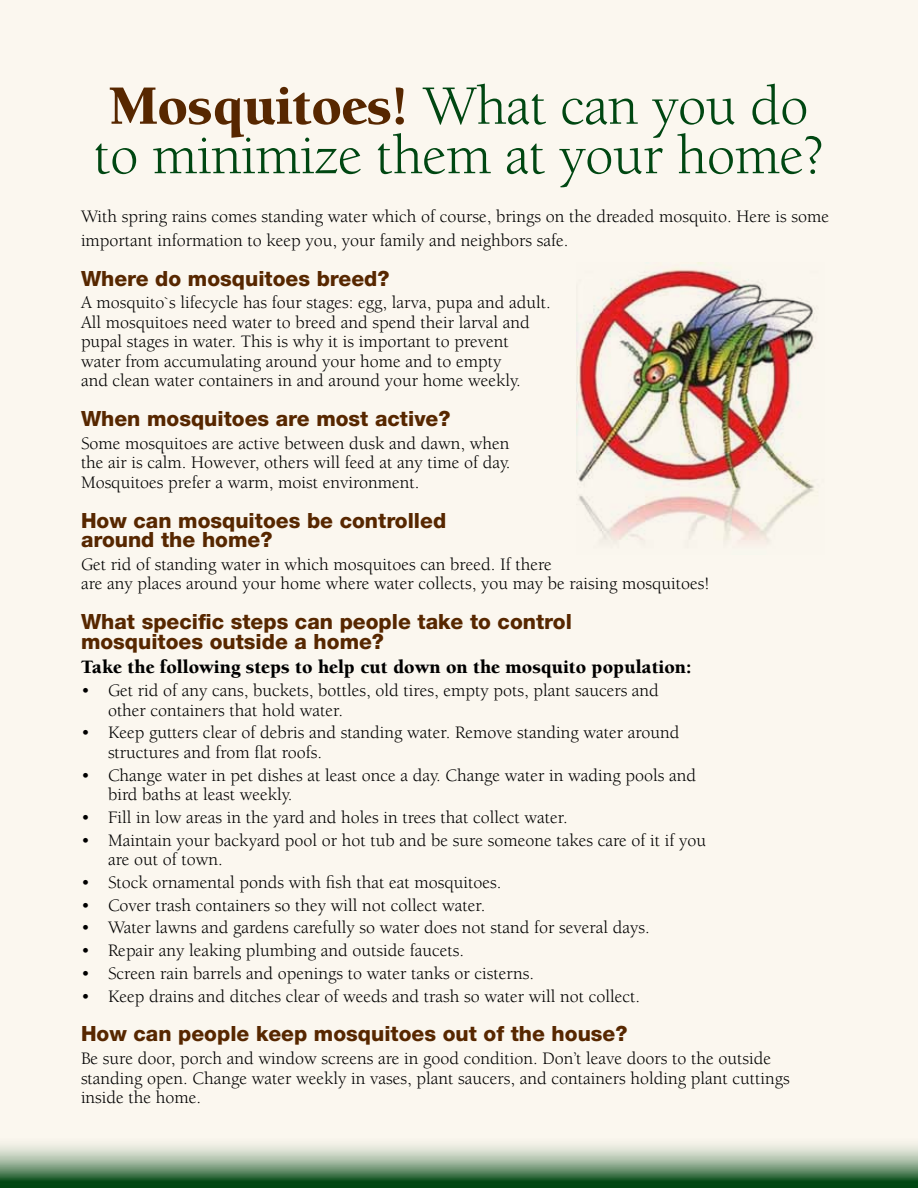
<style>
.page{position:relative;width:918px;height:1188px;background:#fbf7ef}
.page>*{position:absolute;margin:0;border:0;box-sizing:border-box;transform-origin:0 0}
.t1{font:57px/49.5px "Berkeley";letter-spacing:-.01em;color:#004712}
.t2{font:800 21px/19.5px "Helvetica Neue";color:#572700}
.t3{font:900 19.5px "Berkeley";color:#000}
.t4{font:18px/19.5px "Berkeley";color:#000}
.s1{font-weight:900;color:#572700}
</style>
<div class="page">
<svg style="left:0;top:1144px;width:918px;height:44px;background:#7c9e7f"></svg>
<img style="left:577px;top:263px;width:238px;height:279px">
<h1 class="t1" style="left:94px;top:82px;width:732px"><span class="s1">Mosquitoes!</span> What can you do to minimize them at your home?</h1>
<p class="t4" style="left:81px;top:205px;width:750px;line-height:24px">With spring rains comes standing water which of course, brings on the dreaded mosquito. Here is some important information to keep you, your family and neighbors safe.</p>
<p class="t2" style="left:81px;top:268px;width:310px">Where do mosquitoes breed?</p>
<p class="t4" style="left:81px;top:293px;width:471px">A mosquito`s lifecycle has four stages: egg, larva, pupa and adult.<br>All mosquitoes need water to breed and spend their larval and pupal stages in water. This is why it is important to prevent water from accumulating around your home and to empty<br>and clean water containers in and around your home weekly.</p>
<p class="t2" style="left:81px;top:409px;width:371px">When mosquitoes are most active?</p>
<p class="t4" style="left:81px;top:434px;width:431px;text-align:justify">Some mosquitoes are active between dusk and dawn, when the air is calm. However, others will feed at any time of day.<br>Mosquitoes prefer a warm, moist environment.</p>
<p class="t2" style="left:81px;top:510px;width:367px">How can mosquitoes be controlled around the home?</p>
<p class="t4" style="left:81px;top:555px;width:630px">Get rid of standing water in which mosquitoes can breed. If there<br>are any places around your home where water collects, you may be raising mosquitoes!</p>
<p class="t2" style="left:81px;top:612px;width:492px">What specific steps can people take to control mosquitoes outside a home?</p>
<p class="t3" style="left:81px;top:657px;width:612px">Take the following steps to help cut down on the mosquito population:</p>
<p class="t4" style="left:108px;top:681px;width:552px;text-indent:-27px">• Get rid of any cans, buckets, bottles, old tires, empty pots, plant saucers and other containers that hold water.</p>
<p class="t4" style="left:108px;top:723px;width:573px;text-indent:-27px">• Keep gutters clear of debris and standing water. Remove standing water around structures and from flat roofs.</p>
<p class="t4" style="left:108px;top:766px;width:590px;text-indent:-27px">• Change water in pet dishes at least once a day. Change water in wading pools and bird baths at least weekly.</p>
<p class="t4" style="left:81px;top:808px;width:488px">• Fill in low areas in the yard and holes in trees that collect water.</p>
<p class="t4" style="left:108px;top:831px;width:600px;text-indent:-27px">• Maintain your backyard pool or hot tub and be sure someone takes care of it if you are out of town.</p>
<p class="t4" style="left:81px;top:873px;width:422px">• Stock ornamental ponds with fish that eat mosquitoes.</p>
<p class="t4" style="left:81px;top:896px;width:406px">• Cover trash containers so they will not collect water.</p>
<p class="t4" style="left:81px;top:918px;width:570px">• Water lawns and gardens carefully so water does not stand for several days.</p>
<p class="t4" style="left:81px;top:941px;width:385px">• Repair any leaking plumbing and outside faucets.</p>
<p class="t4" style="left:81px;top:964px;width:455px">• Screen rain barrels and openings to water tanks or cisterns.</p>
<p class="t4" style="left:81px;top:986px;width:561px">• Keep drains and ditches clear of weeds and trash so water will not collect.</p>
<p class="t2" style="left:81px;top:1024px;width:548px">How can people keep mosquitoes out of the house?</p>
<p class="t4" style="left:81px;top:1049px;width:710px">Be sure door, porch and window screens are in good condition. Don’t leave doors to the outside standing open. Change water weekly in vases, plant saucers, and containers holding plant cuttings inside the home.</p>
</div>
